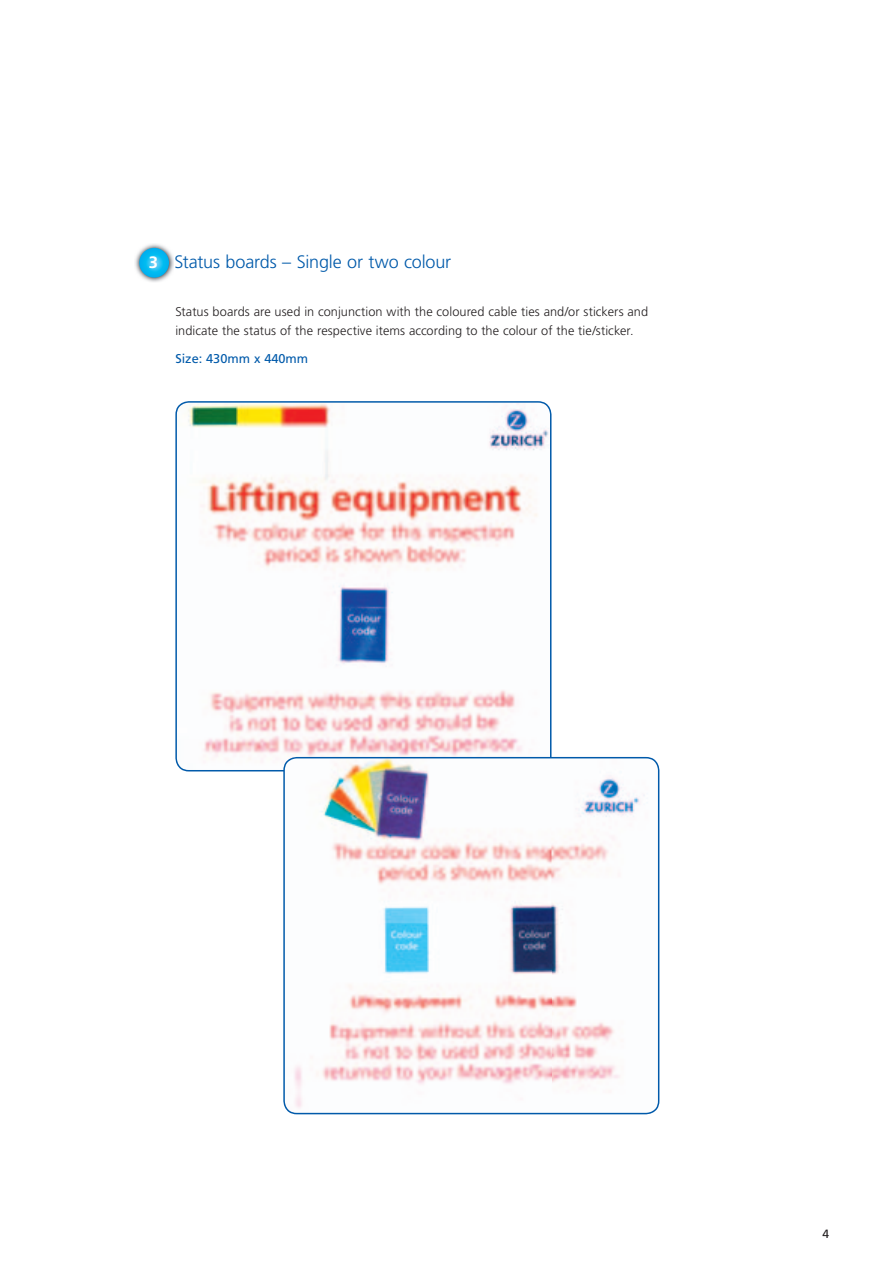
<style>
.page{position:relative;width:893px;height:1263px;background:#fff}
.page>*{position:absolute;margin:0;border:0;box-sizing:border-box;transform-origin:0 0}
.t1{font:300 18px "Frutiger LT Std";letter-spacing:-.01em;color:#015aaa}
.t2{font:300 12.75px/18.8px "Frutiger LT Std";letter-spacing:.005em;color:#231f20}
.t3{font:12.75px "Frutiger LT Std";color:#015aaa}
.t4{font:12px "Frutiger LT Std";color:#231f20}
.s1{font-weight:700;font-size:16.5px;color:#fff}
</style>
<div class="page">
<img style="left:135px;top:244px;width:38px;height:38px">
<svg style="left:139px;top:248px;width:30px;height:30px"></svg>
<svg style="left:175px;top:401px;width:376px;height:370px"></svg>
<svg style="left:283px;top:757px;width:376px;height:357px"></svg>
<h1 class="t1" style="left:149px;top:251px;width:304px"><span class="s1">3</span> Status boards – Single or two colour</h1>
<p class="t2" style="left:175px;top:302px;width:474px">Status boards are used in conjunction with the coloured cable ties and/or stickers and indicate the status of the respective items according to the colour of the tie/sticker.</p>
<p class="t3" style="left:175px;top:351px;width:134px">Size: 430mm x 440mm</p>
<p class="t4" style="left:822px;top:1227px;width:8px">4</p>
</div>
